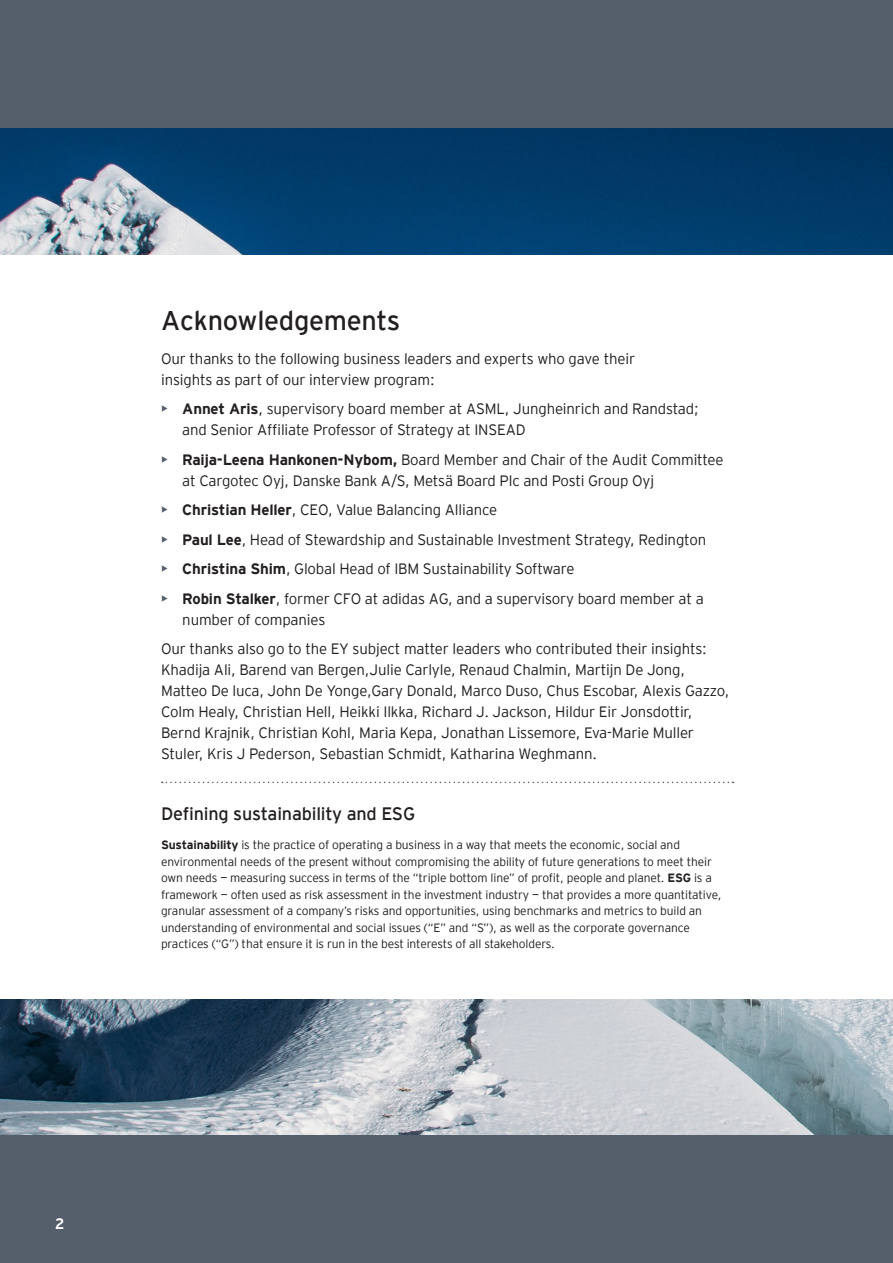
<style>
.page{position:relative;width:893px;height:1263px;background:#545f6b}
.page>*{position:absolute;margin:0;border:0;box-sizing:border-box;transform-origin:0 0}
.Viewpoint_heading{font:27px "EY Interstate";letter-spacing:-.01em;color:#231f20}
.Viewpoint_heading-2{font:18px "EY Interstate";letter-spacing:-.01em;color:#231f20}
.Bullet{font:300 15px/21px "EY Interstate";letter-spacing:-.01em;color:#231f20}
.Body_copy{font:300 15px/21px "EY Interstate";letter-spacing:-.01em;color:#231f20}
.Page_No_s_Left{font:700 15px "EY Interstate";color:#fff}
.Bullet-2{font:300 12px/16.5px "EY Interstate";letter-spacing:-.01em;color:#231f20}
.s1{font-weight:400;color:#545f6b}
.s2{font-weight:700}
</style>
<div class="page">
<img style="left:0;top:129px;width:893px;height:1005px">
<div style="left:0;top:255px;width:893px;height:744px;background:#fff"></div>
<svg style="left:162px;top:782px;width:571px;height:1px"></svg>
<p class="Viewpoint_heading" style="left:161px;top:301px;width:241px">Acknowledgements</p>
<p class="Body_copy" style="left:161px;top:347px;width:476px">Our thanks to the following business leaders and experts who gave their insights as part of our interview program:</p>
<p class="Bullet" style="left:182px;top:398px;width:518px;text-indent:-21px"><span class="s1">•</span> <span class="s2">Annet Aris</span>, supervisory board member at ASML, Jungheinrich and Randstad; and Senior Affiliate Professor of Strategy at INSEAD</p>
<p class="Bullet" style="left:182px;top:448px;width:543px;text-indent:-21px"><span class="s1">•</span> <span class="s2">Raija-Leena Hankonen-Nybom,</span> Board Member and Chair of the Audit Committee at Cargotec Oyj, Danske Bank A/S, Metsä Board Plc and Posti Group Oyj</p>
<p class="Bullet" style="left:161px;top:499px;width:338px"><span class="s1">•</span> <span class="s2">Christian Heller</span>, CEO, Value Balancing Alliance</p>
<p class="Bullet" style="left:161px;top:528px;width:547px"><span class="s1">•</span> <span class="s2">Paul Lee</span>, Head of Stewardship and Sustainable Investment Strategy, Redington</p>
<p class="Bullet" style="left:161px;top:558px;width:415px"><span class="s1">•</span> <span class="s2">Christina Shim</span>, Global Head of IBM Sustainability Software</p>
<p class="Bullet" style="left:182px;top:587px;width:523px;text-indent:-21px"><span class="s1">•</span> <span class="s2">Robin Stalker</span>, former CFO at adidas AG, and a supervisory board member at a number of companies</p>
<p class="Bullet" style="left:161px;top:638px;width:570px">Our thanks also go to the EY subject matter leaders who contributed their insights:<br>Khadija Ali, Barend van Bergen,Julie Carlyle, Renaud Chalmin, Martijn De Jong, Matteo De luca, John De Yonge,Gary Donald, Marco Duso, Chus Escobar, Alexis Gazzo, Colm Healy, Christian Hell, Heikki Ilkka, Richard J. Jackson, Hildur Eir Jonsdottir, Bernd Krajnik, Christian Kohl, Maria Kepa, Jonathan Lissemore, Eva-Marie Muller Stuler, Kris J Pederson, Sebastian Schmidt, Katharina Weghmann.</p>
<p class="Viewpoint_heading-2" style="left:161px;top:801px;width:256px">Defining sustainability and ESG</p>
<p class="Bullet-2" style="left:161px;top:836px;width:562px"><span class="s2">Sustainability</span> is the practice of operating a business in a way that meets the economic, social and environmental needs of the present without compromising the ability of future generations to meet their own needs — measuring success in terms of the “triple bottom line” of profit, people and planet. <span class="s2">ESG</span> is a framework — often used as risk assessment in the investment industry — that provides a more quantitative, granular assessment of a company’s risks and opportunities, using benchmarks and metrics to build an understanding of environmental and social issues (“E” and “S”), as well as the corporate governance practices (“G”) that ensure it is run in the best interests of all stakeholders.</p>
<p class="Page_No_s_Left" style="left:55px;top:1212px;width:11px">2</p>
</div>
